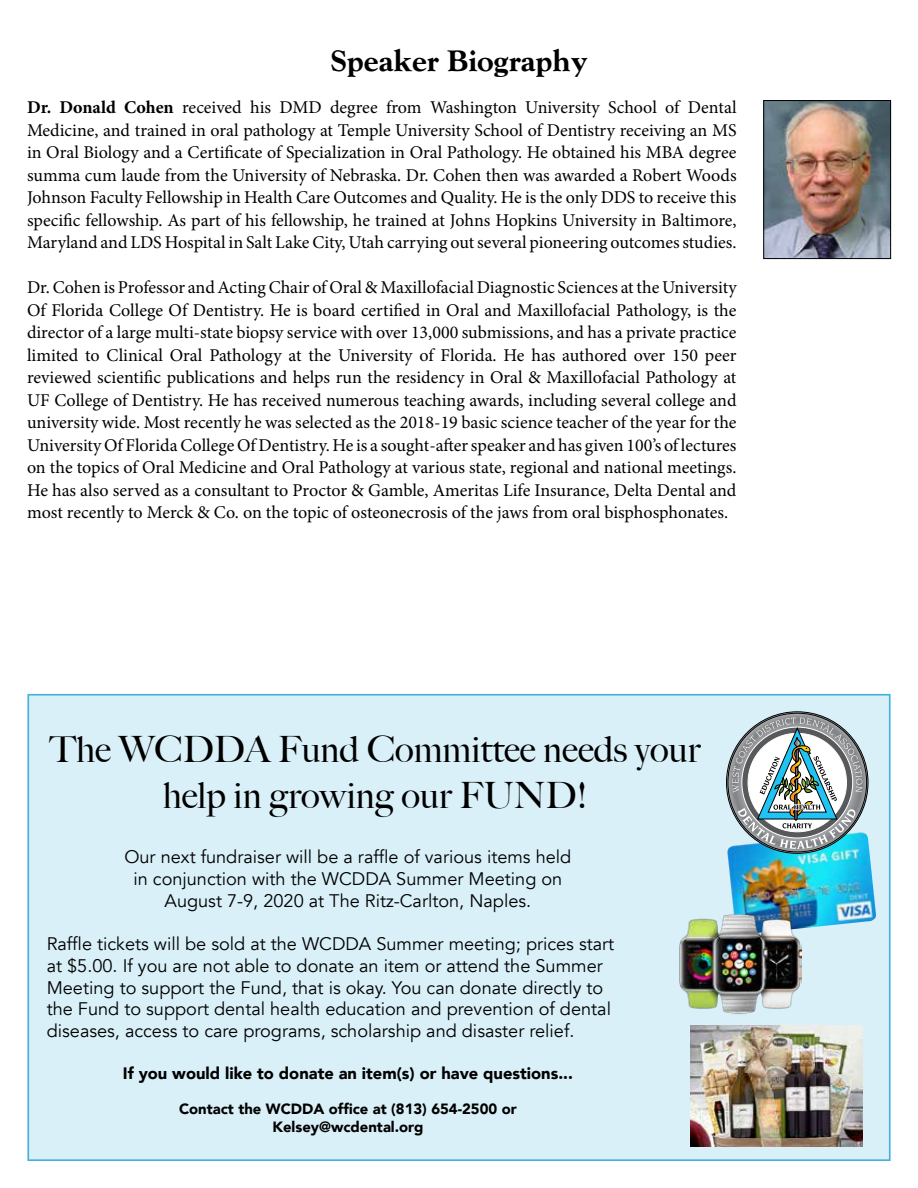
<style>
.page{position:relative;width:918px;height:1188px;background:#fff}
.page>*{position:absolute;margin:0;border:0;box-sizing:border-box;transform-origin:0 0}
.t1{font:500 36.3px/46.2px "Big Caslon";color:#000;text-align:center}
.t2{font:800 30px "Goudy";color:#000}
.t3{font:18.15px/21.8px "Avenir";color:#000;text-align:center}
.t4{font:18px/22.5px "Minion Pro";letter-spacing:-.005em;color:#000;text-align:justify}
.t5{font:900 16.5px "Avenir";color:#000}
.t6{font:700 15.9px "Novarese";color:#000;scale:.95 1}
.t7{font:900 14.85px/17.9px "Avenir";color:#000;text-align:center}
.s1{font-weight:700}
</style>
<div class="page">
<img style="left:765px;top:102px;width:124px;height:155px">
<div style="left:763px;top:100px;width:128px;height:159px;border:1px solid #000"></div>
<div style="left:27px;top:694px;width:864px;height:467px;background:#d9f0f8;border:2px solid #43b3dd"></div>
<img style="left:691px;top:1025px;width:172px;height:122px">
<img style="left:727px;top:832px;width:149px;height:97px">
<img style="left:679px;top:902px;width:123px;height:112px">
<svg style="left:727px;top:712px;width:141px;height:141px"></svg>
<svg style="left:732px;top:718px;width:130px;height:131px;background:#9db0b4"></svg>
<h2 class="t2" style="left:331px;top:43px;width:258px">Speaker Biography</h2>
<p class="t4" style="left:27px;top:96px;width:711px"><span class="s1">Dr. Donald Cohen</span> received his DMD degree from Washington University School of Dental Medicine, and trained in oral pathology at Temple University School of Dentistry receiving an MS in Oral Biology and a Certificate of Specialization in Oral Pathology. He obtained his MBA degree summa cum laude from the University of Nebraska. Dr. Cohen then was awarded a Robert Woods Johnson Faculty Fellowship in Health Care Outcomes and Quality. He is the only DDS to receive this specific fellowship. As part of his fellowship, he trained at Johns Hopkins University in Baltimore, Maryland and LDS Hospital in Salt Lake City, Utah carrying out several pioneering outcomes studies.</p>
<p class="t4" style="left:27px;top:276px;width:711px">Dr. Cohen is Professor and Acting Chair of Oral &amp; Maxillofacial Diagnostic Sciences at the University Of Florida College Of Dentistry. He is board certified in Oral and Maxillofacial Pathology, is the director of a large multi-state biopsy service with over 13,000 submissions, and has a private practice limited to Clinical Oral Pathology at the University of Florida. He has authored over 150 peer reviewed scientific publications and helps run the residency in Oral &amp; Maxillofacial Pathology at UF College of Dentistry. He has received numerous teaching awards, including several college and university wide. Most recently he was selected as the 2018-19 basic science teacher of the year for the University Of Florida College Of Dentistry. He is a sought-after speaker and has given 100’s of lectures on the topics of Oral Medicine and Oral Pathology at various state, regional and national meetings.<br>He has also served as a consultant to Proctor &amp; Gamble, Ameritas Life Insurance, Delta Dental and most recently to Merck &amp; Co. on the topic of osteonecrosis of the jaws from oral bisphosphonates.</p>
<p class="t6" style="left:648px;top:518px;width:91px;rotate:-66deg">EDUCATION</p>
<h1 class="t1" style="left:49px;top:727px;width:653px">The WCDDA Fund Committee needs your help in growing our FUND!</h1>
<p class="t3" style="left:124px;top:846px;width:448px">Our next fundraiser will be a raffle of various items held in conjunction with the WCDDA Summer Meeting on<br>August 7-9, 2020 at The Ritz-Carlton, Naples.</p>
<p class="t3" style="left:47px;top:933px;width:569px;text-align:left">Raffle tickets will be sold at the WCDDA Summer meeting; prices start at $5.00. If you are not able to donate an item or attend the Summer Meeting to support the Fund, that is okay. You can donate directly to the Fund to support dental health education and prevention of dental diseases, access to care programs, scholarship and disaster relief.</p>
<p class="t5" style="left:123px;top:1062px;width:452px">if you would like to donate an item(s) or have questions...</p>
<p class="t7" style="left:179px;top:1101px;width:339px">Contact the WCDDA office at (813) 654-2500 or<br>Kelsey@wcdental.org</p>
</div>
